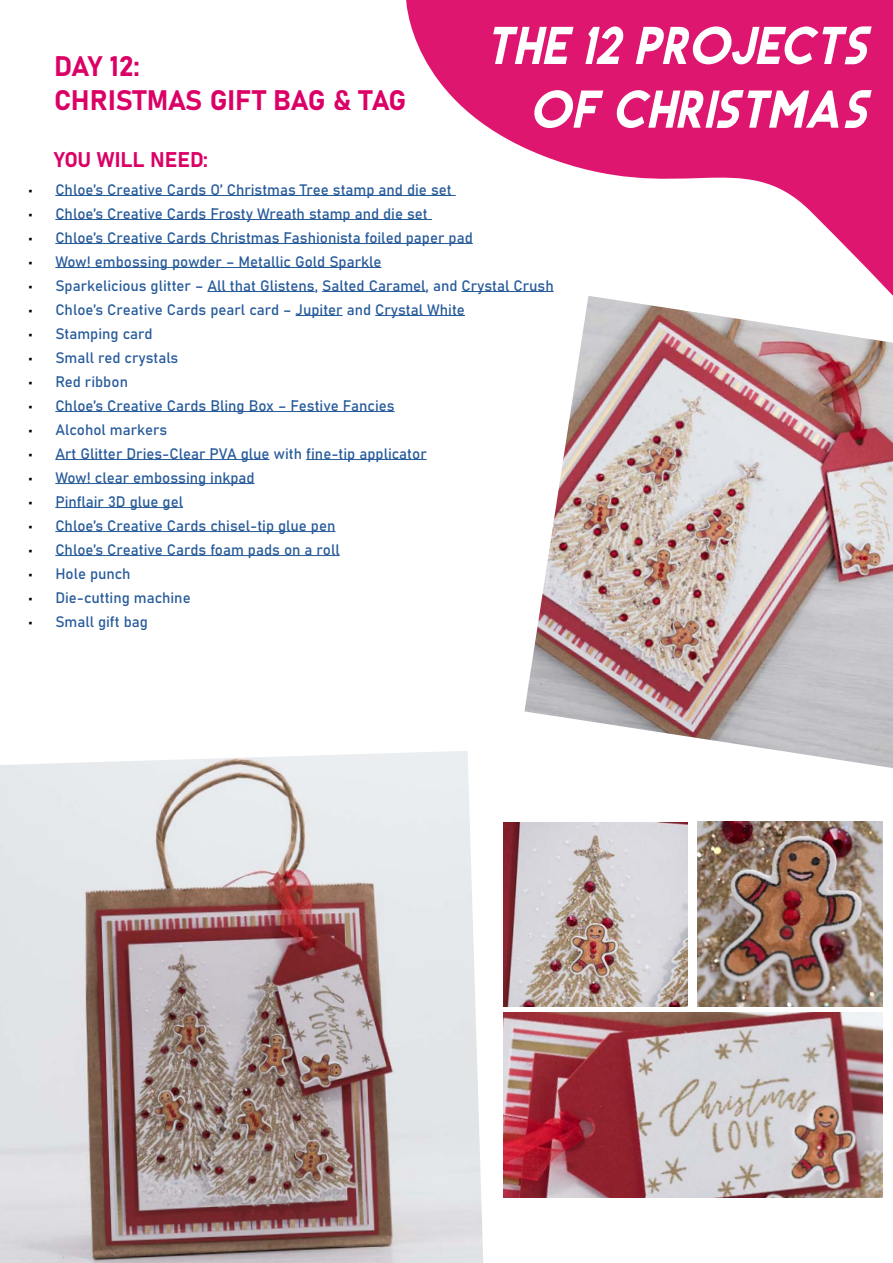
<style>
.page{position:relative;width:893px;height:1263px;background:#fff}
.page>*{position:absolute;margin:0;border:0;box-sizing:border-box;transform-origin:0 0}
.t1{font:53.1px/63.8px "Big Reputation Sans";color:#fff;text-align:right}
.t2{font:27.9px/33.5px "Bahnschrift";letter-spacing:-.01em;color:#db0066}
.t3{font:21px "Bahnschrift";color:#db0066}
.t4{font:15px "Bahnschrift";color:#275b9b}
.s1{color:#000}
</style>
<div class="page">
<svg style="left:406px;top:0;width:487px;height:296px;fill:#de166f"></svg>
<img style="left:524px;top:296px;width:369px;height:472px">
<img style="left:0;top:751px;width:483px;height:512px">
<hr style="left:55px;top:195px;width:401px;height:1px;background:#275b9b">
<hr style="left:55px;top:219px;width:377px;height:1px;background:#275b9b">
<hr style="left:55px;top:243px;width:418px;height:1px;background:#275b9b">
<hr style="left:55px;top:267px;width:326px;height:1px;background:#275b9b">
<hr style="left:207px;top:291px;width:108px;height:1px;background:#275b9b">
<hr style="left:322px;top:291px;width:104px;height:1px;background:#275b9b">
<hr style="left:462px;top:291px;width:92px;height:1px;background:#275b9b">
<hr style="left:296px;top:315px;width:47px;height:1px;background:#275b9b">
<hr style="left:375px;top:315px;width:90px;height:1px;background:#275b9b">
<hr style="left:55px;top:411px;width:340px;height:1px;background:#275b9b">
<hr style="left:55px;top:459px;width:215px;height:1px;background:#275b9b">
<hr style="left:306px;top:459px;width:121px;height:1px;background:#275b9b">
<hr style="left:55px;top:483px;width:200px;height:1px;background:#275b9b">
<hr style="left:55px;top:507px;width:128px;height:1px;background:#275b9b">
<hr style="left:55px;top:531px;width:281px;height:1px;background:#275b9b">
<hr style="left:55px;top:555px;width:285px;height:1px;background:#275b9b">
<img style="left:503px;top:823px;width:184px;height:183px">
<img style="left:698px;top:822px;width:184px;height:184px">
<img style="left:503px;top:1013px;width:379px;height:185px">
<h2 class="t2" style="left:54px;top:48px;width:354px">DAY 12:<br>CHRISTMAS GIFT BAG &amp; TAG</h2>
<h1 class="t1" style="left:487px;top:12px;width:384px">THE 12 PROJECTS<br>OF CHRISTMAS</h1>
<h3 class="t3" style="left:54px;top:144px;width:156px">YOU WILL NEED:</h3>
<p class="t4" style="left:28px;top:178px;width:425px"><span class="s1">•</span> Chloe’s Creative Cards O’ Christmas Tree stamp and die set</p>
<p class="t4" style="left:28px;top:202px;width:401px"><span class="s1">•</span> Chloe’s Creative Cards Frosty Wreath stamp and die set</p>
<p class="t4" style="left:28px;top:226px;width:446px"><span class="s1">•</span> Chloe’s Creative Cards Christmas Fashionista foiled paper pad</p>
<p class="t4" style="left:28px;top:250px;width:355px"><span class="s1">•</span> Wow! embossing powder – Metallic Gold Sparkle</p>
<p class="t4" style="left:28px;top:274px;width:527px"><span class="s1">•</span> Sparkelicious glitter – All that Glistens, Salted Caramel, and Crystal Crush</p>
<p class="t4" style="left:28px;top:298px;width:438px"><span class="s1">•</span> Chloe’s Creative Cards pearl card – Jupiter and Crystal White</p>
<p class="t4" style="left:28px;top:322px;width:126px"><span class="s1">•</span> Stamping card</p>
<p class="t4" style="left:28px;top:346px;width:152px"><span class="s1">•</span> Small red crystals</p>
<p class="t4" style="left:28px;top:370px;width:101px"><span class="s1">•</span> Red ribbon</p>
<p class="t4" style="left:28px;top:394px;width:368px"><span class="s1">•</span> Chloe’s Creative Cards Bling Box – Festive Fancies</p>
<p class="t4" style="left:28px;top:418px;width:141px"><span class="s1">•</span> Alcohol markers</p>
<p class="t4" style="left:28px;top:442px;width:400px"><span class="s1">•</span> Art Glitter Dries-Clear PVA glue with fine-tip applicator</p>
<p class="t4" style="left:28px;top:466px;width:228px"><span class="s1">•</span> Wow! clear embossing inkpad</p>
<p class="t4" style="left:28px;top:490px;width:156px"><span class="s1">•</span> Pinflair 3D glue gel</p>
<p class="t4" style="left:28px;top:514px;width:309px"><span class="s1">•</span> Chloe’s Creative Cards chisel-tip glue pen</p>
<p class="t4" style="left:28px;top:538px;width:313px"><span class="s1">•</span> Chloe’s Creative Cards foam pads on a roll</p>
<p class="t4" style="left:28px;top:562px;width:104px"><span class="s1">•</span> Hole punch</p>
<p class="t4" style="left:28px;top:586px;width:164px"><span class="s1">•</span> Die-cutting machine</p>
<p class="t4" style="left:28px;top:610px;width:121px"><span class="s1">•</span> Small gift bag</p>
</div>
